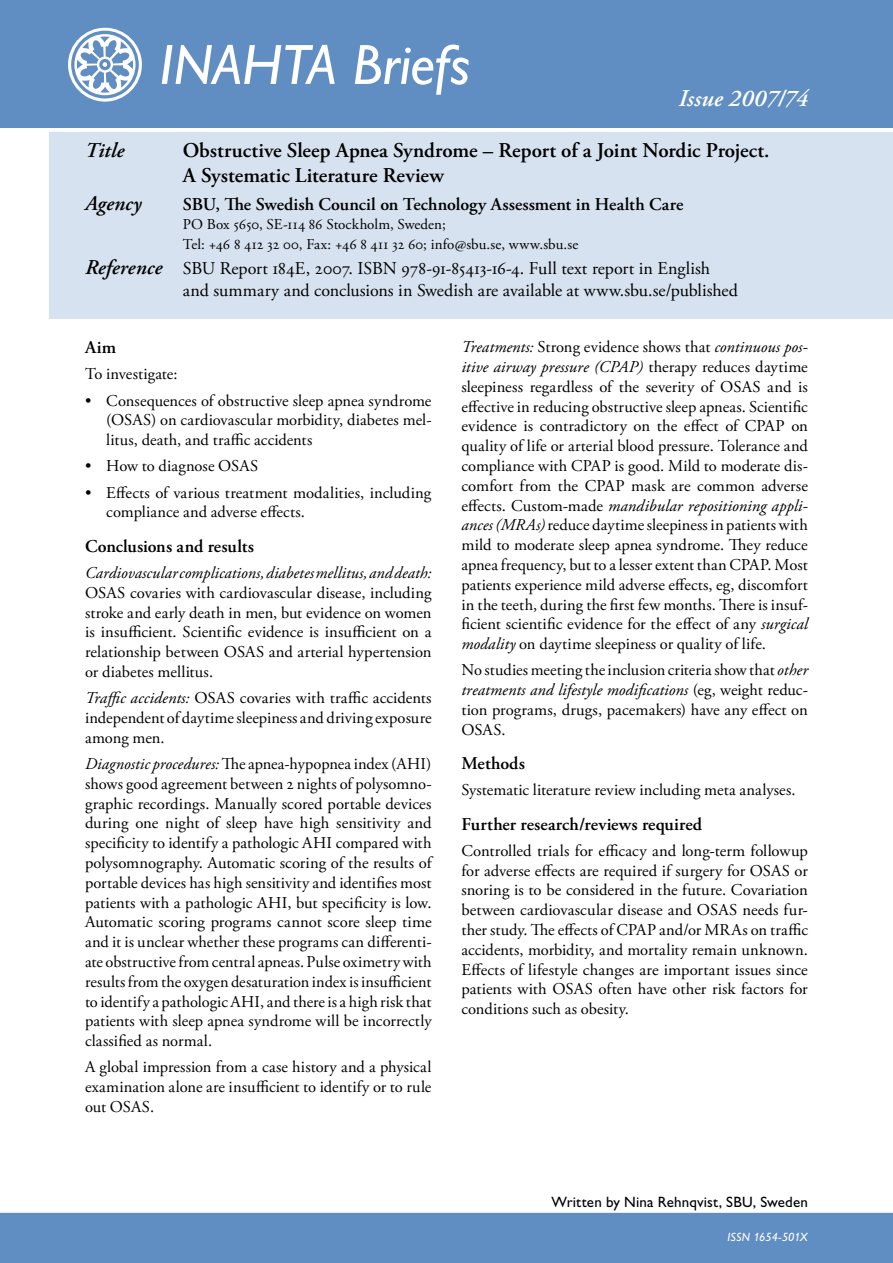
<style>
.page{position:relative;width:893px;height:1263px;background:#fff}
.page>*{position:absolute;margin:0;border:0;box-sizing:border-box;transform-origin:0 0}
.t1{font:italic 57px "Gill Alt One";color:#fff}
.Issue{font:italic 600 24px "Adobe Garamond Pro";letter-spacing:.005em;color:#fff}
.Title_box{font:600 21px/25.2px "Adobe Garamond Pro";letter-spacing:-.005em;color:#000}
.Agency_text{font:italic 600 21px "Adobe Garamond Pro";letter-spacing:.005em;color:#000}
.Title_box-2{font:italic 600 21px "Adobe Garamond Pro";letter-spacing:.005em;color:#000}
.Reference_text{font:18px/21.6px "Adobe Garamond Pro";color:#000}
.Heading{font:600 18px "Adobe Garamond Pro";letter-spacing:.005em;color:#000}
.Agency_text-2{font:600 18px "Adobe Garamond Pro";color:#000}
.Text{font:16.5px/19.8px "Adobe Garamond Pro";letter-spacing:.005em;color:#000;text-align:justify}
.Indentation{font:16.5px/19.8px "Adobe Garamond Pro";letter-spacing:.005em;color:#000;text-align:justify}
.Agency_address{font:15px "Adobe Garamond Pro";letter-spacing:.005em;color:#000}
.Written_by{font:15px "Gill Alt One";letter-spacing:.01em;color:#000}
.Ö-Grouping__left{font:italic 12px "Gill Alt One";letter-spacing:-.005em;color:#fff}
.s1{font-weight:600;font-style:italic;font-size:21px}
.s2{font-style:italic}
</style>
<div class="page">
<div style="left:49px;top:132px;width:843px;height:187px;background:#d7e2f0"></div>
<div style="left:0;top:0;width:893px;height:128px;background:#608dc2"></div>
<div style="left:0;top:1213px;width:893px;height:50px;background:#608dc2"></div>
<svg style="left:892px;top:132px;width:1px;height:187px"></svg>
<p class="t1" style="left:159px;top:32px;width:312px">INAHTA Briefs</p>
<p class="Issue" style="left:678px;top:84px;width:131px">Issue 2007/74</p>
<p class="Title_box-2" style="left:85px;top:138px;width:41px">Title</p>
<p class="Title_box" style="left:183px;top:138px;width:588px">Obstructive Sleep Apnea Syndrome – Report of a Joint Nordic Project.<br>A Systematic Literature Review</p>
<p class="Agency_text" style="left:85px;top:191px;width:58px">Agency</p>
<p class="Agency_text-2" style="left:183px;top:194px;width:502px">SBU, The Swedish Council on Technology Assessment in Health Care</p>
<p class="Agency_address" style="left:183px;top:216px;width:264px">PO Box 5650, SE-114 86 Stockholm, Sweden;</p>
<p class="Agency_address" style="left:183px;top:235px;width:397px">Tel: +46 8 412 32 00, Fax: +46 8 411 32 60; info@sbu.se, www.sbu.se</p>
<p class="Reference_text" style="left:183px;top:258px;width:557px;text-indent:-98px"><span class="s1">Reference</span> SBU Report 184E, 2007. ISBN 978-91-85413-16-4. Full text report in English and summary and conclusions in Swedish are available at www.sbu.se/published</p>
<p class="Heading" style="left:85px;top:337px;width:33px">Aim</p>
<p class="Text" style="left:85px;top:365px;width:94px">To investigate:</p>
<p class="Indentation" style="left:106px;top:391px;width:327px;text-indent:-21px">• Consequences of obstructive sleep apnea syndrome (OSAS) on cardiovascular morbidity, diabetes mel&shy;litus, death, and traffic accidents</p>
<p class="Indentation" style="left:85px;top:457px;width:175px">• How to diagnose OSAS</p>
<p class="Indentation" style="left:106px;top:483px;width:327px;text-indent:-21px">• Effects of various treatment modalities, including compliance and adverse effects.</p>
<p class="Heading" style="left:85px;top:536px;width:170px">Conclusions and results</p>
<p class="Text" style="left:85px;top:563px;width:348px"><span class="s2">Cardiovascular complications, diabetes mellitus, and death:<br></span>OSAS covaries with cardiovascular disease, including stroke and early death in men, but evidence on women is insufficient. Scientific evidence is insufficient on a relationship between OSAS and arterial hypertension or diabetes mellitus.</p>
<p class="Text" style="left:85px;top:688px;width:348px"><span class="s2">Traffic accidents:</span> OSAS covaries with traffic accidents independent of daytime sleepiness and driving exposure among men.</p>
<p class="Text" style="left:85px;top:754px;width:348px"><span class="s2">Diagnostic procedures:</span> The apnea-hypopnea index (AHI) shows good agreement between 2 nights of polysomno&shy;graphic recordings. Manually scored portable devices during one night of sleep have high sensitivity and specificity to identify a pathologic AHI compared with polysomnography. Automatic scoring of the results of portable devices has high sensitivity and identifies most patients with a pathologic AHI, but specificity is low.<br>Automatic scoring programs cannot score sleep time and it is unclear whether these programs can differenti&shy;ate obstructive from central apneas. Pulse oximetry with results from the oxygen desaturation index is insufficient to identify a pathologic AHI, and there is a high risk that patients with sleep apnea syndrome will be incorrectly classified as normal.</p>
<p class="Text" style="left:85px;top:1058px;width:348px">A global impression from a case history and a physical examination alone are insufficient to identify or to rule out OSAS.</p>
<p class="Text" style="left:461px;top:338px;width:348px"><span class="s2">Treatments:</span> Strong evidence shows that <span class="s2">continuous pos&shy;itive airway pressure (CPAP)</span> therapy reduces daytime sleepiness regardless of the severity of OSAS and is effective in reducing obstructive sleep apneas. Scientific evidence is contradictory on the effect of CPAP on quality of life or arterial blood pressure. Tolerance and compliance with CPAP is good. Mild to moderate dis&shy;comfort from the CPAP mask are common adverse effects. Custom-made <span class="s2">mandibular repositioning appli&shy;ances (MRAs)</span> reduce daytime sleepiness in patients with mild to moderate sleep apnea syndrome. They reduce apnea frequency, but to a lesser extent than CPAP. Most patients experience mild adverse effects, eg, discomfort in the teeth, during the first few months. There is insuf&shy;ficient scientific evidence for the effect of any <span class="s2">surgical modality</span> on daytime sleepiness or quality of life.</p>
<p class="Text" style="left:461px;top:661px;width:348px">No studies meeting the inclusion criteria show that <span class="s2">other treatments and lifestyle modifications</span> (eg, weight reduc&shy;tion programs, drugs, pacemakers) have any effect on OSAS.</p>
<p class="Heading" style="left:461px;top:753px;width:65px">Methods</p>
<p class="Text" style="left:461px;top:781px;width:336px">Systematic literature review including meta analyses.</p>
<p class="Heading" style="left:461px;top:814px;width:242px">Further research/reviews required</p>
<p class="Text" style="left:461px;top:841px;width:348px">Controlled trials for efficacy and long-term followup for adverse effects are required if surgery for OSAS or snoring is to be considered in the future. Covariation between cardiovascular disease and OSAS needs fur&shy;ther study. The effects of CPAP and/or MRAs on traffic accidents, morbidity, and mortality remain unknown.<br>Effects of lifestyle changes are important issues since patients with OSAS often have other risk factors for conditions such as obesity.</p>
<p class="Written_by" style="left:551px;top:1193px;width:258px">Written by Nina Rehnqvist, SBU, Sweden</p>
<p class="Ö-Grouping__left" style="left:728px;top:1230px;width:82px">ISSN 1654-501X</p>
</div>
